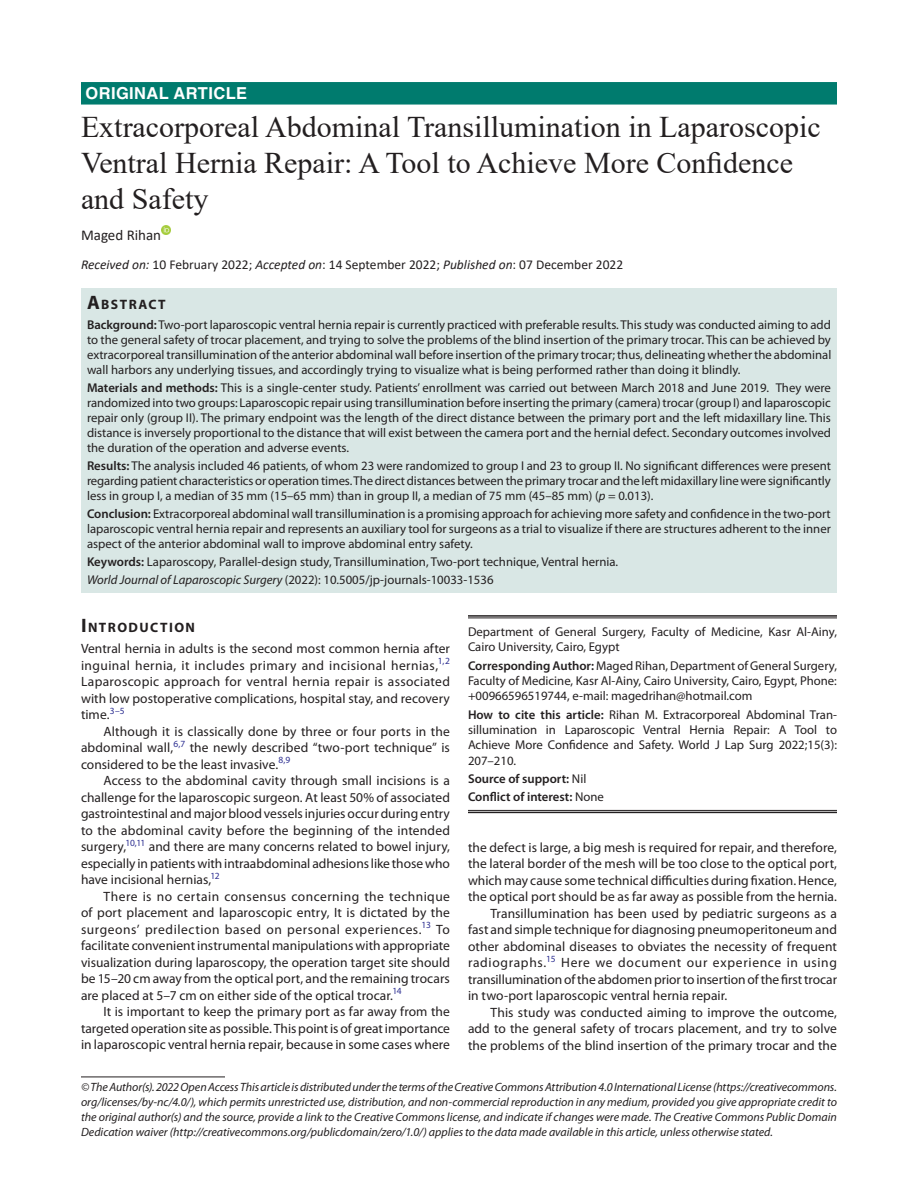
<style>
.page{position:relative;width:918px;height:1188px;background:#fff}
.page>*{position:absolute;margin:0;border:0;box-sizing:border-box;transform-origin:0 0}
.t1{font:30px/36px "Times New Roman";color:#231f20}
.ArticleType{font:700 16.5px "Helvetica LT Std";letter-spacing:.025em;color:#fff}
.AuthorName{font:15px "Calibri";color:#231f20}
.Head-1{font:700 13.65px "Myriad Pro";letter-spacing:.105em;color:#231f20}
.AbstractTitle{font:700 13.65px "Myriad Pro";letter-spacing:.105em;color:#231f20}
.Para-Indent{font:13.5px/16.5px "Myriad Pro";letter-spacing:.005em;color:#231f20;text-align:justify}
.Para-NoIndent{font:13.5px/16.5px "Myriad Pro";letter-spacing:.005em;color:#231f20;text-align:justify}
.ArticleDate{font:13.5px "Calibri";color:#231f20}
.Abstract-Para-first{font:12.75px/15px "Myriad Pro";color:#231f20;text-align:justify}
.How_to_Cite{font:12.75px/15.3px "Myriad Pro";color:#231f20;text-align:justify}
.Corresponding_Author{font:12.75px/15.3px "Myriad Pro";color:#231f20;text-align:justify}
.Keywords{font:12.75px "Myriad Pro";color:#231f20}
.Affiliation-first{font:12.75px/15.3px "Myriad Pro";color:#231f20}
.JT_DOI{font:12.75px "Myriad Pro";color:#231f20}
.COI{font:600 12.75px "Myriad Pro";color:#231f20}
.Source{font:600 12.75px "Myriad Pro";color:#231f20}
.FootNote{font:italic 12px/15px "Myriad Pro";color:#231f20;text-align:justify}
.s1{font-style:italic}
.s2{font-size:19.5px}
.s3{font-weight:600}
.s4{font-weight:400}
</style>
<div class="page">
<div style="left:81px;top:82px;width:756px;height:23px;background:#007b6e"></div>
<div style="left:81px;top:289px;width:756px;height:25px;background:#d9e7e5"></div>
<div style="left:81px;top:313px;width:756px;height:70px;background:#d9e7e5"></div>
<div style="left:81px;top:376px;width:756px;height:85px;background:#d9e7e5"></div>
<div style="left:81px;top:454px;width:756px;height:55px;background:#d9e7e5"></div>
<div style="left:81px;top:502px;width:756px;height:55px;background:#d9e7e5"></div>
<div style="left:81px;top:550px;width:756px;height:25px;background:#d9e7e5"></div>
<div style="left:81px;top:568px;width:756px;height:25px;background:#d9e7e5"></div>
<svg style="left:161px;top:226px;width:9px;height:9px"></svg>
<hr style="left:468px;top:615px;width:369px;height:2px;background:#231f20">
<hr style="left:468px;top:618px;width:369px;height:1px;background:#231f20">
<hr style="left:468px;top:810px;width:369px;height:1px;background:#231f20">
<hr style="left:468px;top:812px;width:369px;height:1px;background:#231f20">
<hr style="left:81px;top:1077px;width:144px;height:1px;background:#231f20">
<p class="ArticleType" style="left:86px;top:83px;width:163px">ORIGINAL ARTICLE</p>
<p class="t1" style="left:81px;top:108px;width:741px">Extracorporeal Abdominal Transillumination in Laparoscopic<br>Ventral Hernia Repair: A Tool to Achieve More Confidence and Safety</p>
<p class="AuthorName" style="left:81px;top:225px;width:82px">Maged Rihan</p>
<p class="ArticleDate" style="left:81px;top:255px;width:544px"><span class="s1">Received on:</span> 10 February 2022; <span class="s1">Accepted on</span>: 14 September 2022; <span class="s1">Published on</span>: 07 December 2022</p>
<p class="AbstractTitle" style="left:87px;top:296px;width:80px"><span class="s2">A</span>BSTRACT</p>
<p class="Abstract-Para-first" style="left:87px;top:317px;width:746px"><span class="s3">Background:</span> Two-port laparoscopic ventral hernia repair is currently practiced with preferable results. This study was conducted aiming to add to the general safety of trocar placement, and trying to solve the problems of the blind insertion of the primary trocar. This can be achieved by extracorporeal transillumination of the anterior abdominal wall before insertion of the primary trocar; thus, delineating whether the abdominal wall harbors any underlying tissues, and accordingly trying to visualize what is being performed rather than doing it blindly.</p>
<p class="Abstract-Para-first" style="left:87px;top:380px;width:746px"><span class="s3">Materials and methods:</span> This is a single-center study. Patients’ enrollment was carried out between March 2018 and June 2019. They were randomized into two groups: Laparoscopic repair using transillumination before inserting the primary (camera) trocar (group I) and laparoscopic repair only (group II). The primary endpoint was the length of the direct distance between the primary port and the left midaxillary line. This distance is inversely proportional to the distance that will exist between the camera port and the hernial defect. Secondary outcomes involved the duration of the operation and adverse events.</p>
<p class="Abstract-Para-first" style="left:87px;top:458px;width:746px"><span class="s3">Results:</span> The analysis included 46 patients, of whom 23 were randomized to group I and 23 to group II. No significant differences were present regarding patient characteristics or operation times. The direct distances between the primary trocar and the left midaxillary line were significantly less in group I, a median of 35 mm (15–65 mm) than in group II, a median of 75 mm (45–85 mm) (<span class="s1">p</span> = 0.013).</p>
<p class="Abstract-Para-first" style="left:87px;top:506px;width:745px"><span class="s3">Conclusion:</span> Extracorporeal abdominal wall transillumination is a promising approach for achieving more safety and confidence in the two-port laparoscopic ventral hernia repair and represents an auxiliary tool for surgeons as a trial to visualize if there are structures adherent to the inner aspect of the anterior abdominal wall to improve abdominal entry safety.</p>
<p class="Keywords" style="left:87px;top:554px;width:533px"><span class="s3">Keywords:</span> Laparoscopy, Parallel-design study, Transillumination, Two-port technique, Ventral hernia.</p>
<p class="JT_DOI" style="left:87px;top:572px;width:408px"><span class="s1">World Journal of Laparoscopic Surgery</span> (2022): 10.5005/jp-journals-10033-1536</p>
<p class="Head-1" style="left:81px;top:619px;width:116px"><span class="s2">I</span>NTRODUCTION</p>
<p class="Para-NoIndent" style="left:81px;top:640px;width:371px">Ventral hernia in adults is the second most common hernia after inguinal hernia, it includes primary and incisional hernias,<sup>1,2<br></sup>Laparoscopic approach for ventral hernia repair is associated with low postoperative complications, hospital stay, and recovery time.<sup>3–5</sup></p>
<p class="Para-Indent" style="left:81px;top:723px;width:370px;text-indent:22px">Although it is classically done by three or four ports in the abdominal wall,<sup>6,7</sup> the newly described “two-port technique” is considered to be the least invasive.<sup>8,9</sup></p>
<p class="Para-Indent" style="left:81px;top:772px;width:371px;text-indent:22px">Access to the abdominal cavity through small incisions is a challenge for the laparoscopic surgeon. At least 50% of associated gastrointestinal and major blood vessels injuries occur during entry to the abdominal cavity before the beginning of the intended surgery,<sup>10,11</sup> and there are many concerns related to bowel injury, especially in patients with intraabdominal adhesions like those who have incisional hernias,<sup>12</sup></p>
<p class="Para-Indent" style="left:81px;top:888px;width:371px;text-indent:22px">There is no certain consensus concerning the technique of port placement and laparoscopic entry, It is dictated by the surgeons’ predilection based on personal experiences.<sup>13</sup> To facilitate convenient instrumental manipulations with appropriate visualization during laparoscopy, the operation target site should be 15–20 cm away from the optical port, and the remaining trocars are placed at 5–7 cm on either side of the optical trocar.<sup>14</sup></p>
<p class="Para-Indent" style="left:81px;top:1003px;width:371px;text-indent:22px">It is important to keep the primary port as far away from the targeted operation site as possible. This point is of great importance in laparoscopic ventral hernia repair, because in some cases where</p>
<p class="Affiliation-first" style="left:468px;top:624px;width:370px">Department of General Surgery, Faculty of Medicine, Kasr Al-Ainy,<br>Cairo University, Cairo, Egypt</p>
<p class="Corresponding_Author" style="left:468px;top:658px;width:370px"><span class="s3">Corresponding Author:</span> Maged Rihan, Department of General Surgery, Faculty of Medicine, Kasr Al-Ainy, Cairo University, Cairo, Egypt, Phone: +00966596519744, e-mail: magedrihan@hotmail.com</p>
<p class="How_to_Cite" style="left:468px;top:707px;width:371px"><span class="s3">How to cite this article:</span> Rihan M. Extracorporeal Abdominal Tran&shy;sillumination in Laparoscopic Ventral Hernia Repair: A Tool to Achieve More Confidence and Safety. World J Lap Surg 2022;15(3):<br>207–210.</p>
<p class="Source" style="left:468px;top:770px;width:120px">Source of support: <span class="s4">Nil</span></p>
<p class="COI" style="left:468px;top:789px;width:137px">Conflict of interest: <span class="s4">None</span></p>
<p class="Para-Indent" style="left:468px;top:839px;width:371px">the defect is large, a big mesh is required for repair, and therefore, the lateral border of the mesh will be too close to the optical port, which may cause some technical difficulties during fixation. Hence, the optical port should be as far away as possible from the hernia.</p>
<p class="Para-Indent" style="left:468px;top:905px;width:371px;text-indent:22px">Transillumination has been used by pediatric surgeons as a fast and simple technique for diagnosing pneumoperitoneum and other abdominal diseases to obviates the necessity of frequent radiographs.<sup>15</sup> Here we document our experience in using transillumination of the abdomen prior to insertion of the first trocar in two-port laparoscopic ventral hernia repair.</p>
<p class="Para-Indent" style="left:468px;top:1004px;width:371px;text-indent:22px">This study was conducted aiming to improve the outcome, add to the general safety of trocars placement, and try to solve the problems of the blind insertion of the primary trocar and the</p>
<p class="FootNote" style="left:81px;top:1079px;width:758px">© The Author(s). 2022 Open Access This article is distributed under the terms of the Creative Commons Attribution 4.0 International License (https://creativecommons. org/licenses/by-nc/4.0/), which permits unrestricted use, distribution, and non-commercial reproduction in any medium, provided you give appropriate credit to the original author(s) and the source, provide a link to the Creative Commons license, and indicate if changes were made. The Creative Commons Public Domain Dedication waiver (http://creativecommons.org/publicdomain/zero/1.0/) applies to the data made available in this article, unless otherwise stated.</p>
</div>
